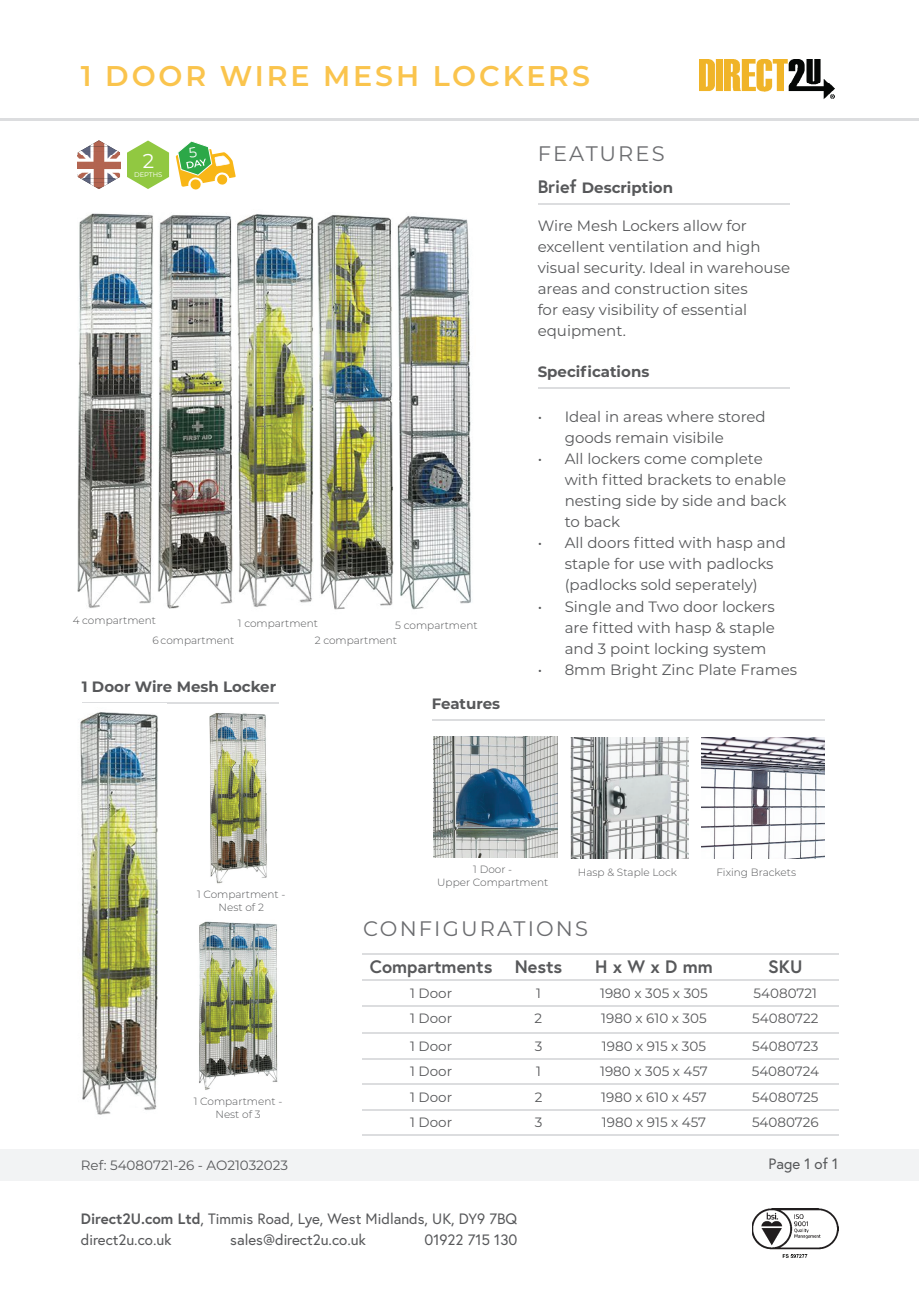
<style>
.page{position:relative;width:919px;height:1289px;background:#fff}
.page>*{position:absolute;margin:0;border:0;box-sizing:border-box;transform-origin:0 0}
.t1{font:600 28.5px "Montserrat";letter-spacing:.1em;color:#fac44d}
.t2{font:21px "Montserrat";letter-spacing:.1em;color:#6c6d70}
.t3{font:19.95px "Montserrat";color:#fff}
.t4{font:700 18px "Europa";color:#57585a}
.t5{font:15px/21px "Montserrat";color:#57585a}
.t6{font:15px "Europa";color:#57585a}
.t7{font:700 15px "Montserrat";color:#57585a}
.t8{font:13.5px "Montserrat";color:#57585a}
.t9{font:300 10.5px/12.6px "Montserrat";color:#57585a;text-align:center}
.t10{font:6.75px "Montserrat";color:#fff}
.s1{font-family:"Europa";font-size:18px}
.s2{font-weight:700}
</style>
<div class="page">
<div style="left:0;top:1148px;width:918px;height:32px;background:#f2f3f4"></div>
<img style="left:752px;top:1208px;width:86px;height:49px">
<img style="left:699px;top:60px;width:136px;height:39px">
<hr style="left:0;top:119px;width:918px;height:2px;background:#dcdddf">
<img style="left:237px;top:214px;width:77px;height:393px">
<img style="left:158px;top:215px;width:75px;height:394px">
<img style="left:78px;top:213px;width:75px;height:395px">
<img style="left:317px;top:215px;width:154px;height:395px">
<hr style="left:537px;top:204px;width:252px;height:1px;background:#dcdddf">
<hr style="left:537px;top:388px;width:252px;height:1px;background:#dcdddf">
<hr style="left:361px;top:953px;width:139px;height:1px;background:#dcdddf">
<hr style="left:500px;top:953px;width:76px;height:1px;background:#dcdddf">
<hr style="left:576px;top:953px;width:155px;height:1px;background:#dcdddf">
<hr style="left:731px;top:953px;width:107px;height:1px;background:#dcdddf">
<hr style="left:361px;top:979px;width:139px;height:1px;background:#dcdddf">
<hr style="left:500px;top:979px;width:76px;height:1px;background:#dcdddf">
<hr style="left:576px;top:979px;width:155px;height:1px;background:#dcdddf">
<hr style="left:731px;top:979px;width:107px;height:1px;background:#dcdddf">
<hr style="left:361px;top:1005px;width:139px;height:1px;background:#dcdddf">
<hr style="left:500px;top:1005px;width:76px;height:1px;background:#dcdddf">
<hr style="left:576px;top:1005px;width:155px;height:1px;background:#dcdddf">
<hr style="left:731px;top:1005px;width:107px;height:1px;background:#dcdddf">
<hr style="left:361px;top:1032px;width:139px;height:1px;background:#dcdddf">
<hr style="left:500px;top:1032px;width:76px;height:1px;background:#dcdddf">
<hr style="left:576px;top:1032px;width:155px;height:1px;background:#dcdddf">
<hr style="left:731px;top:1032px;width:107px;height:1px;background:#dcdddf">
<hr style="left:361px;top:1057px;width:139px;height:2px;background:#dcdddf">
<hr style="left:500px;top:1057px;width:76px;height:2px;background:#dcdddf">
<hr style="left:576px;top:1057px;width:155px;height:2px;background:#dcdddf">
<hr style="left:731px;top:1057px;width:107px;height:2px;background:#dcdddf">
<hr style="left:361px;top:1083px;width:139px;height:1px;background:#dcdddf">
<hr style="left:500px;top:1083px;width:76px;height:1px;background:#dcdddf">
<hr style="left:576px;top:1083px;width:155px;height:1px;background:#dcdddf">
<hr style="left:731px;top:1083px;width:107px;height:1px;background:#dcdddf">
<hr style="left:361px;top:1108px;width:139px;height:2px;background:#dcdddf">
<hr style="left:500px;top:1108px;width:76px;height:2px;background:#dcdddf">
<hr style="left:576px;top:1108px;width:155px;height:2px;background:#dcdddf">
<hr style="left:731px;top:1108px;width:107px;height:2px;background:#dcdddf">
<hr style="left:361px;top:1134px;width:139px;height:1px;background:#dcdddf">
<hr style="left:500px;top:1134px;width:76px;height:1px;background:#dcdddf">
<hr style="left:576px;top:1134px;width:155px;height:1px;background:#dcdddf">
<hr style="left:731px;top:1134px;width:107px;height:1px;background:#dcdddf">
<svg style="left:127px;top:140px;width:42px;height:49px"></svg>
<svg style="left:78px;top:140px;width:42px;height:49px"></svg>
<hr style="left:82px;top:702px;width:196px;height:1px;background:#dcdddf">
<img style="left:570px;top:737px;width:118px;height:121px">
<img style="left:701px;top:737px;width:123px;height:121px">
<img style="left:433px;top:736px;width:124px;height:121px">
<hr style="left:432px;top:719px;width:392px;height:1px;background:#dcdddf">
<img style="left:80px;top:712px;width:78px;height:403px">
<img style="left:209px;top:713px;width:58px;height:171px">
<img style="left:199px;top:921px;width:79px;height:169px">
<svg style="left:176px;top:141px;width:60px;height:49px"></svg>
<h1 class="t1" style="left:81px;top:55px;width:510px">1 DOOR WIRE MESH LOCKERS</h1>
<h3 class="t3" style="left:143px;top:147px;width:13px">2</h3>
<p class="t10" style="left:134px;top:170px;width:30px">DEPTHS</p>
<p class="t9" style="left:73px;top:613px;width:85px">4 compartment</p>
<p class="t9" style="left:238px;top:616px;width:82px">1 compartment</p>
<p class="t9" style="left:152px;top:634px;width:84px">6 compartment</p>
<p class="t9" style="left:315px;top:634px;width:84px">2 compartment</p>
<p class="t9" style="left:395px;top:618px;width:84px">5 compartment</p>
<p class="t7" style="left:82px;top:676px;width:196px">1 Door Wire Mesh Locker</p>
<p class="t7" style="left:432px;top:693px;width:70px">Features</p>
<h2 class="t2" style="left:537px;top:139px;width:128px">FEATURES</h2>
<p class="t7" style="left:537px;top:177px;width:137px"><span class="s1">Brief</span> Description</p>
<p class="t5" style="left:537px;top:215px;width:254px">Wire Mesh Lockers allow for excellent ventilation and high visual security. Ideal in warehouse areas and construction sites<br>for easy visibility of essential equipment.</p>
<p class="t7" style="left:537px;top:361px;width:113px">Specifications</p>
<p class="t5" style="left:564px;top:406px;width:202px;text-indent:-27px">• Ideal in areas where stored goods remain visibile</p>
<p class="t5" style="left:564px;top:448px;width:223px;text-indent:-27px">• All lockers come complete with fitted brackets to enable nesting side by side and back to back</p>
<p class="t5" style="left:564px;top:532px;width:223px;text-indent:-27px">• All doors fitted with hasp and staple for use with padlocks (padlocks sold seperately)</p>
<p class="t5" style="left:564px;top:595px;width:212px;text-align:justify;text-indent:-27px">• Single and Two door lockers are fitted with hasp &amp; staple and 3 point locking system</p>
<p class="t5" style="left:537px;top:658px;width:261px">• 8mm Bright Zinc Plate Frames</p>
<p class="t9" style="left:197px;top:887px;width:90px">1 Compartment -<br>Nest of 2</p>
<p class="t9" style="left:194px;top:1094px;width:90px">1 Compartment -<br>Nest of 3</p>
<p class="t9" style="left:437px;top:863px;width:112px">1 Door -<br>Upper Compartment</p>
<p class="t9" style="left:578px;top:866px;width:101px">Hasp &amp; Staple Lock</p>
<p class="t9" style="left:716px;top:866px;width:81px">Fixing Brackets</p>
<h2 class="t2" style="left:363px;top:913px;width:226px">CONFIGURATIONS</h2>
<p class="t4" style="left:370px;top:954px;width:194px">Compartments Nests</p>
<p class="t4" style="left:595px;top:954px;width:119px">H x W x D mm</p>
<p class="t4" style="left:768px;top:954px;width:36px">SKU</p>
<p class="t8" style="left:410px;top:983px;width:43px">1 Door</p>
<p class="t8" style="left:536px;top:983px;width:6px">1</p>
<p class="t8" style="left:600px;top:983px;width:109px">1980 x 305 x 305</p>
<p class="t8" style="left:753px;top:983px;width:65px">54080721</p>
<p class="t8" style="left:410px;top:1009px;width:43px">1 Door</p>
<p class="t8" style="left:534px;top:1009px;width:9px">2</p>
<p class="t8" style="left:601px;top:1009px;width:107px">1980 x 610 x 305</p>
<p class="t8" style="left:752px;top:1009px;width:68px">54080722</p>
<p class="t8" style="left:410px;top:1036px;width:43px">1 Door</p>
<p class="t8" style="left:534px;top:1036px;width:9px">3</p>
<p class="t8" style="left:602px;top:1036px;width:106px">1980 x 915 x 305</p>
<p class="t8" style="left:752px;top:1036px;width:68px">54080723</p>
<p class="t8" style="left:410px;top:1061px;width:43px">1 Door</p>
<p class="t8" style="left:536px;top:1061px;width:6px">1</p>
<p class="t8" style="left:600px;top:1061px;width:109px">1980 x 305 x 457</p>
<p class="t8" style="left:751px;top:1061px;width:69px">54080724</p>
<p class="t8" style="left:410px;top:1087px;width:43px">1 Door</p>
<p class="t8" style="left:534px;top:1087px;width:9px">2</p>
<p class="t8" style="left:601px;top:1087px;width:107px">1980 x 610 x 457</p>
<p class="t8" style="left:752px;top:1087px;width:68px">54080725</p>
<p class="t8" style="left:410px;top:1113px;width:43px">1 Door</p>
<p class="t8" style="left:534px;top:1113px;width:9px">3</p>
<p class="t8" style="left:602px;top:1113px;width:106px">1980 x 915 x 457</p>
<p class="t8" style="left:752px;top:1113px;width:68px">54080726</p>
<p class="t8" style="left:81px;top:1156px;width:209px">Ref: 54080721-26 - AO21032023</p>
<p class="t6" style="left:768px;top:1154px;width:71px">Page 1 of 1</p>
<p class="t6" style="left:81px;top:1209px;width:438px"><span class="s2">Direct2U.com Ltd</span>, Timmis Road, Lye, West Midlands, UK, DY9 7BQ</p>
<p class="t6" style="left:81px;top:1229px;width:92px">direct2u.co.uk</p>
<p class="t6" style="left:230px;top:1229px;width:137px">sales@direct2u.co.uk</p>
<p class="t6" style="left:424px;top:1229px;width:94px">01922 715 130</p>
</div>
